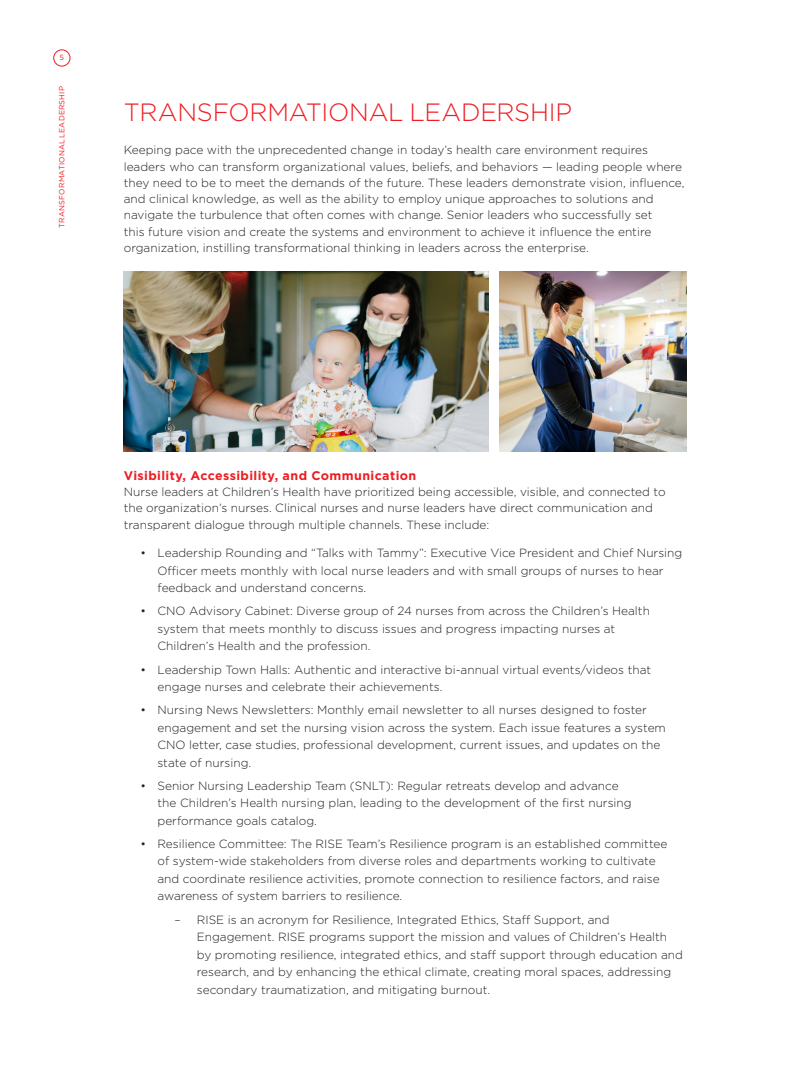
<style>
.page{position:relative;width:810px;height:1080px;background:#fff}
.page>*{position:absolute;margin:0;border:0;box-sizing:border-box;transform-origin:0 0}
._1_Header{font:300 25px "Gotham";letter-spacing:-.01em;color:#ee1d23}
._1_Sub_Head{font:700 12.5px "Gotham";letter-spacing:.03em;color:#ee1d23}
._2_Body_Copy{font:300 11.88px/17.5px "Gotham";color:#231f20}
.t1{font:7.5px "Gotham";letter-spacing:.02em;color:#ee1d23}
</style>
<div class="page">
<img style="left:124px;top:272px;width:365px;height:180px">
<img style="left:500px;top:272px;width:186px;height:180px">
<div style="left:53px;top:50px;width:17px;height:16px;border:1px solid #ee1d23;border-radius:50%"></div>
<p class="t1" style="left:60px;top:53px;width:6px">5</p>
<p class="t1" style="left:57px;top:228px;width:143px;rotate:-90deg">TRANSFORMATIONAL LEADERSHIP</p>
<p class="_1_Header" style="left:124px;top:97px;width:450px">TRANSFORMATIONAL LEADERSHIP</p>
<p class="_2_Body_Copy" style="left:124px;top:142px;width:562px;line-height:16.2px">Keeping pace with the unprecedented change in today’s health care environment requires leaders who can transform organizational values, beliefs, and behaviors — leading people where they need to be to meet the demands of the future. These leaders demonstrate vision, influence, and clinical knowledge, as well as the ability to employ unique approaches to solutions and navigate the turbulence that often comes with change. Senior leaders who successfully set<br>this future vision and create the systems and environment to achieve it influence the entire organization, instilling transformational thinking in leaders across the enterprise.</p>
<p class="_1_Sub_Head" style="left:124px;top:467px;width:294px">Visibility, Accessibility, and Communication</p>
<p class="_2_Body_Copy" style="left:124px;top:483px;width:543px;line-height:16.2px">Nurse leaders at Children’s Health have prioritized being accessible, visible, and connected to the organization’s nurses. Clinical nurses and nurse leaders have direct communication and transparent dialogue through multiple channels. These include:</p>
<p class="_2_Body_Copy" style="left:158px;top:544px;width:526px;text-indent:-17px">• Leadership Rounding and “Talks with Tammy”: Executive Vice President and Chief Nursing<br>Officer meets monthly with local nurse leaders and with small groups of nurses to hear feedback and understand concerns.</p>
<p class="_2_Body_Copy" style="left:158px;top:602px;width:494px;text-indent:-17px">• CNO Advisory Cabinet: Diverse group of 24 nurses from across the Children’s Health system that meets monthly to discuss issues and progress impacting nurses at<br>Children’s Health and the profession.</p>
<p class="_2_Body_Copy" style="left:158px;top:660px;width:495px;text-indent:-17px">• Leadership Town Halls: Authentic and interactive bi-annual virtual events/videos that engage nurses and celebrate their achievements.</p>
<p class="_2_Body_Copy" style="left:158px;top:701px;width:510px;text-indent:-17px">• Nursing News Newsletters: Monthly email newsletter to all nurses designed to foster engagement and set the nursing vision across the system. Each issue features a system CNO letter, case studies, professional development, current issues, and updates on the state of nursing.</p>
<p class="_2_Body_Copy" style="left:158px;top:777px;width:476px;text-indent:-17px">• Senior Nursing Leadership Team (SNLT): Regular retreats develop and advance the Children’s Health nursing plan, leading to the development of the first nursing performance goals catalog.</p>
<p class="_2_Body_Copy" style="left:158px;top:835px;width:511px;text-indent:-17px">• Resilience Committee: The RISE Team’s Resilience program is an established committee of system-wide stakeholders from diverse roles and departments working to cultivate and coordinate resilience activities, promote connection to resilience factors, and raise awareness of system barriers to resilience.</p>
<p class="_2_Body_Copy" style="left:197px;top:910px;width:488px;text-indent:-22px">– RISE is an acronym for Resilience, Integrated Ethics, Staff Support, and Engagement. RISE programs support the mission and values of Children’s Health by promoting resilience, integrated ethics, and staff support through education and research, and by enhancing the ethical climate, creating moral spaces, addressing secondary traumatization, and mitigating burnout.</p>
</div>
